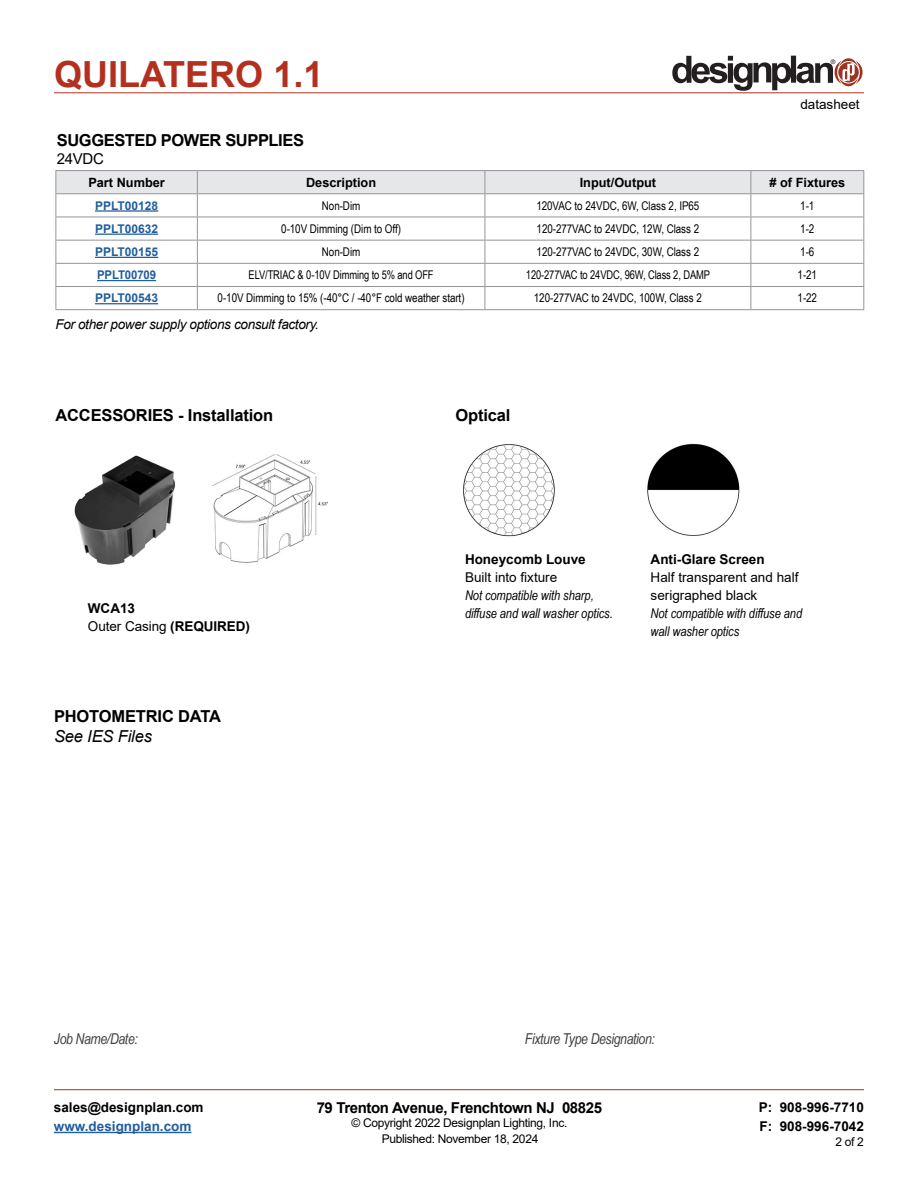
<style>
.page{position:relative;width:918px;height:1188px;background:#fff}
.page>*{position:absolute;margin:0;border:0;box-sizing:border-box;transform-origin:0 0}
.t1{font:700 36px "Arial";color:#b32f1e}
.t2{font:700 16.5px "Arial";letter-spacing:-.01em;color:#000}
.t3{font:italic 16.5px "Arial";letter-spacing:-.01em;color:#000}
.t4{font:italic 15px "Arial Narrow";letter-spacing:-.025em;color:#414042}
.t5{font:700 15px "Arial";letter-spacing:-.025em;color:#000}
.t6{font:15px "Arial";letter-spacing:-.02em;color:#000}
.t7{font:700 13.5px/19.5px "Arial";color:#000}
.t8{font:italic 13.5px/18px "Arial Narrow";letter-spacing:-.005em;color:#000}
.t9{font:13.5px/18px "Arial";color:#000}
.t10{font:italic 13.5px "Arial";letter-spacing:-.025em;color:#000}
.t11{font:700 13.5px "Arial";color:#215e9e}
.t12{font:700 12.75px "Arial";color:#000}
.t13{font:12px "Arial Narrow";letter-spacing:-.005em;color:#000}
.t14{font:12px "Arial";letter-spacing:-.025em;color:#000}
.t15{font:12px "Arial Narrow";letter-spacing:-.005em;color:#000;scale:.95 1}
.t16{font:700 12px "Arial";color:#215e9e}
.t17{font:700 12px "Arial";color:#215e9e;scale:.95 1}
.t18{font:6.3px "Helvetica";color:#231f20}
.s1{font-weight:400}
</style>
<div class="page">
<hr style="left:54px;top:93px;width:810px;height:1px;background:#b32f1e">
<hr style="left:54px;top:1089px;width:810px;height:1px;background:#b32f1e">
<hr style="left:54px;top:1132px;width:137px;height:1px;background:#215e9e">
<svg style="left:672px;top:56px;width:191px;height:35px"></svg>
<img style="left:74px;top:455px;width:102px;height:110px">
<img style="left:463px;top:444px;width:92px;height:93px">
<img style="left:647px;top:443px;width:93px;height:93px">
<img style="left:212px;top:454px;width:116px;height:109px">
<hr style="left:56px;top:309px;width:141px;height:1px;background:#939598">
<hr style="left:197px;top:309px;width:288px;height:1px;background:#939598">
<hr style="left:485px;top:309px;width:266px;height:1px;background:#939598">
<hr style="left:751px;top:309px;width:113px;height:1px;background:#939598">
<hr style="left:56px;top:170px;width:141px;height:1px;background:#939598">
<hr style="left:197px;top:170px;width:288px;height:1px;background:#939598">
<hr style="left:485px;top:170px;width:266px;height:1px;background:#939598">
<hr style="left:751px;top:170px;width:113px;height:1px;background:#939598">
<svg style="left:56px;top:171px;width:808px;height:138px"></svg>
<hr style="left:95px;top:210px;width:63px;height:2px;background:#215e9e">
<hr style="left:95px;top:234px;width:63px;height:1px;background:#215e9e">
<hr style="left:95px;top:257px;width:63px;height:1px;background:#215e9e">
<hr style="left:97px;top:280px;width:59px;height:1px;background:#215e9e">
<hr style="left:95px;top:303px;width:63px;height:1px;background:#215e9e">
<h1 class="t1" style="left:54px;top:49px;width:271px">QUILATERO 1.1</h1>
<p class="t18" style="left:831px;top:58px;width:6px">®</p>
<h2 class="t2" style="left:57px;top:129px;width:249px">SUGGESTED POWER SUPPLIES</h2>
<p class="t6" style="left:57px;top:149px;width:49px">24VDC</p>
<p class="t9" style="left:800px;top:96px;width:61px">datasheet</p>
<p class="t12" style="left:88px;top:173px;width:78px">Part Number</p>
<p class="t12" style="left:306px;top:173px;width:72px">Description</p>
<p class="t12" style="left:580px;top:173px;width:78px">Input/Output</p>
<p class="t12" style="left:769px;top:173px;width:77px"># of Fixtures</p>
<p class="t16" style="left:95px;top:197px;width:65px">PPLT00128</p>
<p class="t13" style="left:322px;top:197px;width:40px">Non-Dim</p>
<p class="t13" style="left:536px;top:197px;width:165px">120VAC to 24VDC, 6W, Class 2, IP65</p>
<p class="t13" style="left:800px;top:197px;width:16px">1-1</p>
<p class="t16" style="left:95px;top:220px;width:65px">PPLT00632</p>
<p class="t13" style="left:281px;top:220px;width:121px">0-10V Dimming (Dim to Off)</p>
<p class="t13" style="left:537px;top:220px;width:164px">120-277VAC to 24VDC, 12W, Class 2</p>
<p class="t13" style="left:800px;top:220px;width:16px">1-2</p>
<p class="t16" style="left:95px;top:243px;width:65px">PPLT00155</p>
<p class="t13" style="left:322px;top:243px;width:40px">Non-Dim</p>
<p class="t13" style="left:537px;top:243px;width:164px">120-277VAC to 24VDC, 30W, Class 2</p>
<p class="t13" style="left:800px;top:243px;width:16px">1-6</p>
<p class="t17" style="left:97px;top:267px;width:64px">PPLT00709</p>
<p class="t15" style="left:249px;top:266px;width:196px">ELV/TRIAC &amp; 0-10V Dimming to 5% and OFF</p>
<p class="t15" style="left:526px;top:266px;width:195px">120-277VAC to 24VDC, 96W, Class 2, DAMP</p>
<p class="t13" style="left:798px;top:266px;width:21px">1-21</p>
<p class="t16" style="left:95px;top:290px;width:65px">PPLT00543</p>
<p class="t13" style="left:218px;top:289px;width:248px">0-10V Dimming to 15% (-40°C / -40°F cold weather start)</p>
<p class="t13" style="left:534px;top:289px;width:169px">120-277VAC to 24VDC, 100W, Class 2</p>
<p class="t13" style="left:798px;top:289px;width:21px">1-22</p>
<p class="t10" style="left:56px;top:315px;width:265px">For other power supply options consult factory.</p>
<h2 class="t2" style="left:56px;top:403px;width:219px">ACCESSORIES - Installation</h2>
<h2 class="t2" style="left:456px;top:403px;width:56px">Optical</h2>
<p class="t7" style="left:88px;top:600px;width:164px;line-height:18px">WCA13<br><span class="s1">Outer Casing</span> (REQUIRED)</p>
<h2 class="t2" style="left:54px;top:705px;width:169px">PHOTOMETRIC DATA</h2>
<h2 class="t3" style="left:54px;top:726px;width:99px">See IES Files</h2>
<p class="t7" style="left:465px;top:550px;width:122px">Honeycomb Louve</p>
<p class="t9" style="left:465px;top:568px;width:94px">Built into fixture</p>
<p class="t8" style="left:465px;top:586px;width:149px">Not compatible with sharp, diffuse and wall washer optics.</p>
<p class="t7" style="left:651px;top:550px;width:116px">Anti-Glare Screen</p>
<p class="t9" style="left:651px;top:568px;width:149px">Half transparent and half serigraphed black</p>
<p class="t8" style="left:651px;top:604px;width:153px">Not compatible with diffuse and wall washer optics</p>
<p class="t4" style="left:54px;top:1028px;width:85px">Job Name/Date:</p>
<p class="t4" style="left:525px;top:1029px;width:132px">Fixture Type Designation:</p>
<p class="t7" style="left:54px;top:1097px;width:151px">sales@designplan.com</p>
<p class="t11" style="left:54px;top:1117px;width:139px">www.designplan.com</p>
<p class="t5" style="left:317px;top:1097px;width:287px">79 Trenton Avenue, Frenchtown NJ 08825</p>
<p class="t14" style="left:351px;top:1115px;width:217px">© Copyright 2022 Designplan Lighting, Inc.</p>
<p class="t7" style="left:759px;top:1097px;width:107px">P: 908-996-7710<br>F: 908-996-7042</p>
<p class="t14" style="left:382px;top:1130px;width:158px">Published: November 18, 2024</p>
<p class="t14" style="left:835px;top:1133px;width:30px">2 of 2</p>
</div>
